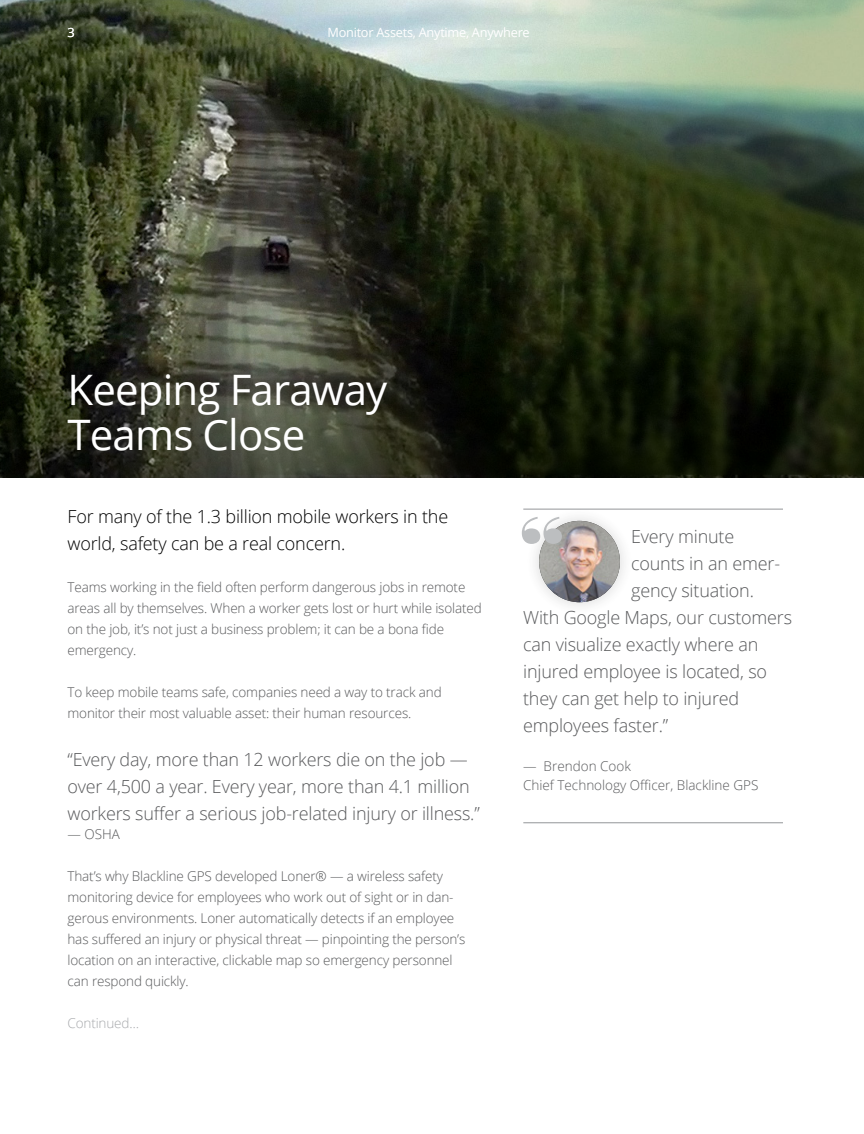
<style>
.page{position:relative;width:864px;height:1134px;background:#fff}
.page>*{position:absolute;margin:0;border:0;box-sizing:border-box;transform-origin:0 0}
.t1{font:42px/45px "Open Sans";letter-spacing:-.02em;color:#fff}
.t2{font:300 18px/27px "Open Sans";letter-spacing:-.01em;color:#58595b}
.t3{font:300 18px/27px "Open Sans";letter-spacing:-.01em;color:#000}
.t4{font:300 13.5px/21px "Open Sans";letter-spacing:-.01em;color:#58595b}
.t5{font:300 13.5px "Open Sans";letter-spacing:-.01em;color:#a7a9ac}
.t6{font:12.75px "Open Sans";letter-spacing:-.02em;color:#fff}
</style>
<div class="page">
<div style="left:524px;top:506px;width:111px;height:111px;background:#000;opacity:.2"></div>
<img style="left:539px;top:521px;width:81px;height:81px;border-radius:41px">
<svg style="left:522px;top:517px;width:40px;height:27px"></svg>
<img style="left:0;top:0;width:864px;height:329px">
<img style="left:0;top:329px;width:864px;height:148px">
<hr style="left:523px;top:509px;width:260px;height:1px;background:#939598">
<hr style="left:523px;top:823px;width:260px;height:1px;background:#939598">
<p class="t6" style="left:68px;top:23px;width:9px">3</p>
<p class="t6" style="left:327px;top:23px;width:204px">Monitor Assets, Anytime, Anywhere</p>
<h1 class="t1" style="left:68px;top:367px;width:321px">Keeping Faraway<br>Teams Close</h1>
<h2 class="t3" style="left:68px;top:502px;width:382px">For many of the 1.3 billion mobile workers in the world, safety can be a real concern.</h2>
<p class="t4" style="left:68px;top:576px;width:416px">Teams working in the field often perform dangerous jobs in remote areas all by themselves. When a worker gets lost or hurt while isolated on the job, it’s not just a business problem; it can be a bona fide emergency.</p>
<p class="t4" style="left:68px;top:681px;width:376px">To keep mobile teams safe, companies need a way to track and monitor their most valuable asset: their human resources.</p>
<h2 class="t2" style="left:68px;top:745px;width:414px">“Every day, more than 12 workers die on the job — over 4,500 a year. Every year, more than 4.1 million workers suffer a serious job-related injury or illness.”</h2>
<p class="t4" style="left:68px;top:823px;width:54px">— OSHA</p>
<p class="t4" style="left:68px;top:865px;width:399px">That’s why Blackline GPS developed Loner® — a wireless safety monitoring device for employees who work out of sight or in dan&shy;gerous environments. Loner automatically detects if an employee has suffered an injury or physical threat — pinpointing the person’s location on an interactive, clickable map so emergency personnel can respond quickly.</p>
<p class="t5" style="left:68px;top:1014px;width:73px">Continued…</p>
<h2 class="t2" style="left:631px;top:522px;width:105px">Every minute</h2>
<h2 class="t2" style="left:631px;top:549px;width:151px">counts in an emer-</h2>
<h2 class="t2" style="left:631px;top:576px;width:124px">gency situation.</h2>
<h2 class="t2" style="left:523px;top:603px;width:271px">With Google Maps, our customers</h2>
<h2 class="t2" style="left:523px;top:630px;width:237px">can visualize exactly where an</h2>
<h2 class="t2" style="left:523px;top:657px;width:246px">injured employee is located, so</h2>
<h2 class="t2" style="left:523px;top:684px;width:218px">they can get help to injured</h2>
<h2 class="t2" style="left:523px;top:711px;width:147px">employees faster.”</h2>
<p class="t4" style="left:523px;top:756px;width:237px;line-height:19.5px">— Brendon Cook<br>Chief Technology Officer, Blackline GPS</p>
</div>
